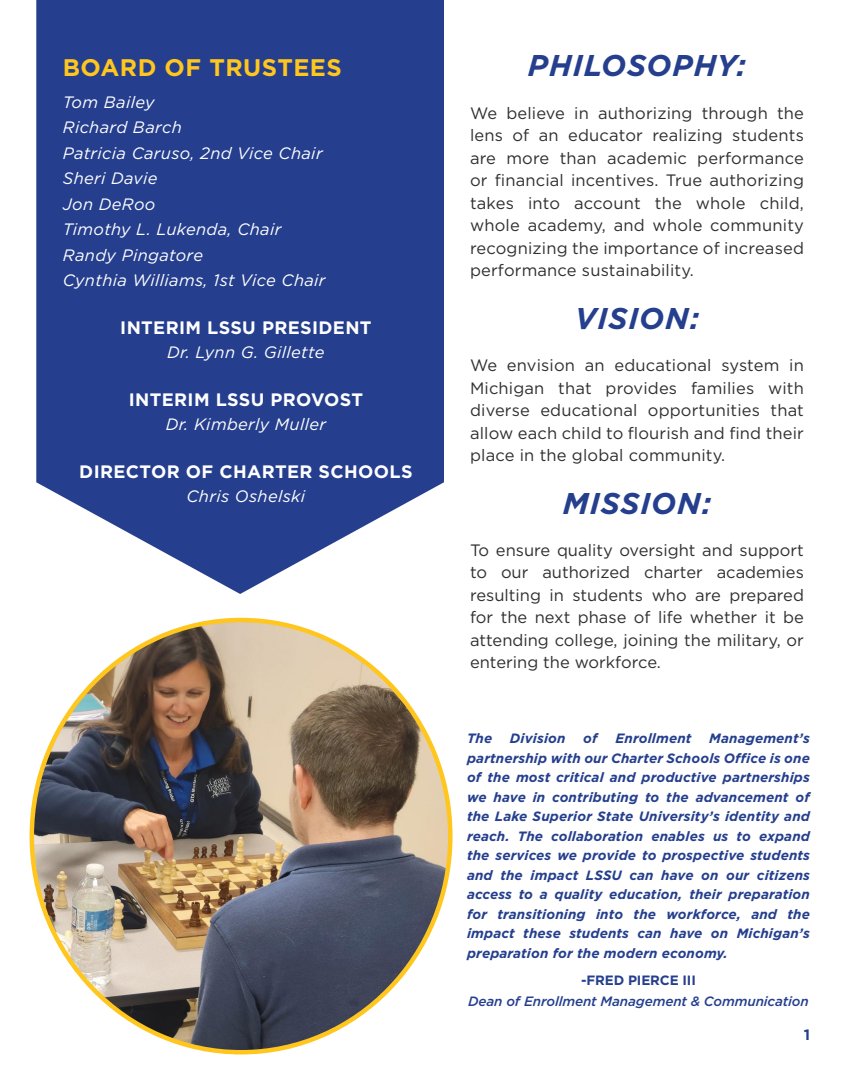
<style>
.page{position:relative;width:864px;height:1080px;background:#fff}
.page>*{position:absolute;margin:0;border:0;box-sizing:border-box;transform-origin:0 0}
.t1{font:italic 700 30px "Gotham";letter-spacing:.03em;color:#253f8e}
.t2{font:700 24px "Gotham";letter-spacing:.02em;color:#ffc61e}
.t3{font:700 18px "Gotham";letter-spacing:.02em;color:#fff}
.t4{font:16.5px/22.5px "Gotham";letter-spacing:.01em;color:#312f30;text-align:justify}
.t5{font:italic 16.5px "Gotham";letter-spacing:.02em;color:#fff}
.t6{font:700 15px "Gotham";color:#253f8e}
.t7{font:italic 700 13.5px/19.5px "Gotham";letter-spacing:.01em;color:#253f8e;text-align:justify}
.t8{font:italic 500 13.5px "Gotham";letter-spacing:-.01em;color:#253f8e}
.t9{font:700 13.5px "Gotham";letter-spacing:-.01em;color:#253f8e}
</style>
<div class="page">
<svg style="left:36px;top:0;width:408px;height:594px;background:#3b5299"></svg>
<img style="left:32px;top:620px;width:418px;height:432px">
<p class="t2" style="left:63px;top:52px;width:281px">BOARD OF TRUSTEES</p>
<p class="t5" style="left:63px;top:91px;width:93px">Tom Bailey</p>
<p class="t5" style="left:63px;top:117px;width:121px">Richard Barch</p>
<p class="t5" style="left:63px;top:142px;width:261px">Patricia Caruso, 2nd Vice Chair</p>
<p class="t5" style="left:63px;top:168px;width:96px">Sheri Davie</p>
<p class="t5" style="left:63px;top:193px;width:94px">Jon DeRoo</p>
<p class="t5" style="left:63px;top:219px;width:220px">Timothy L. Lukenda, Chair</p>
<p class="t5" style="left:63px;top:244px;width:142px">Randy Pingatore</p>
<p class="t5" style="left:63px;top:270px;width:264px">Cynthia Williams, 1st Vice Chair</p>
<p class="t3" style="left:120px;top:316px;width:253px">INTERIM LSSU PRESIDENT</p>
<p class="t5" style="left:167px;top:342px;width:159px">Dr. Lynn G. Gillette</p>
<p class="t3" style="left:129px;top:388px;width:236px">INTERIM LSSU PROVOST</p>
<p class="t5" style="left:166px;top:414px;width:162px">Dr. Kimberly Muller</p>
<p class="t3" style="left:79px;top:460px;width:335px">DIRECTOR OF CHARTER SCHOOLS</p>
<p class="t5" style="left:187px;top:486px;width:120px">Chris Oshelski</p>
<p class="t1" style="left:528px;top:46px;width:220px">PHILOSOPHY:</p>
<p class="t4" style="left:470px;top:101px;width:335px">We believe in authorizing through the lens of an educator realizing students are more than academic performance or financial incentives. True authorizing takes into account the whole child, whole academy, and whole community recognizing the importance of increased performance sustainability.</p>
<p class="t1" style="left:575px;top:298px;width:126px">VISION:</p>
<p class="t4" style="left:470px;top:354px;width:335px">We envision an educational system in Michigan that provides families with diverse educational opportunities that allow each child to flourish and find their place in the global community.</p>
<p class="t1" style="left:563px;top:483px;width:150px">MISSION:</p>
<p class="t4" style="left:470px;top:538px;width:335px">To ensure quality oversight and support to our authorized charter academies resulting in students who are prepared for the next phase of life whether it be attending college, joining the military, or entering the workforce.</p>
<p class="t7" style="left:467px;top:729px;width:27px">The</p>
<p class="t7" style="left:510px;top:729px;width:57px">Division</p>
<p class="t7" style="left:583px;top:729px;width:16px">of</p>
<p class="t7" style="left:616px;top:729px;width:78px">Enrollment</p>
<p class="t7" style="left:467px;top:729px;width:344px;text-indent:242px">Management’s partnership with our Charter Schools Office is one of the most critical and productive partnerships we have in contributing to the advancement of the Lake Superior State University’s identity and reach. The collaboration enables us to expand the services we provide to prospective students and the impact LSSU can have on our citizens access to a quality education, their preparation for transitioning into the workforce, and the impact these students can have on Michigan’s preparation for the modern economy.</p>
<p class="t9" style="left:581px;top:971px;width:116px">-FRED PIERCE III</p>
<p class="t8" style="left:468px;top:992px;width:342px">Dean of Enrollment Management &amp; Communication</p>
<p class="t6" style="left:804px;top:1025px;width:8px">1</p>
</div>
